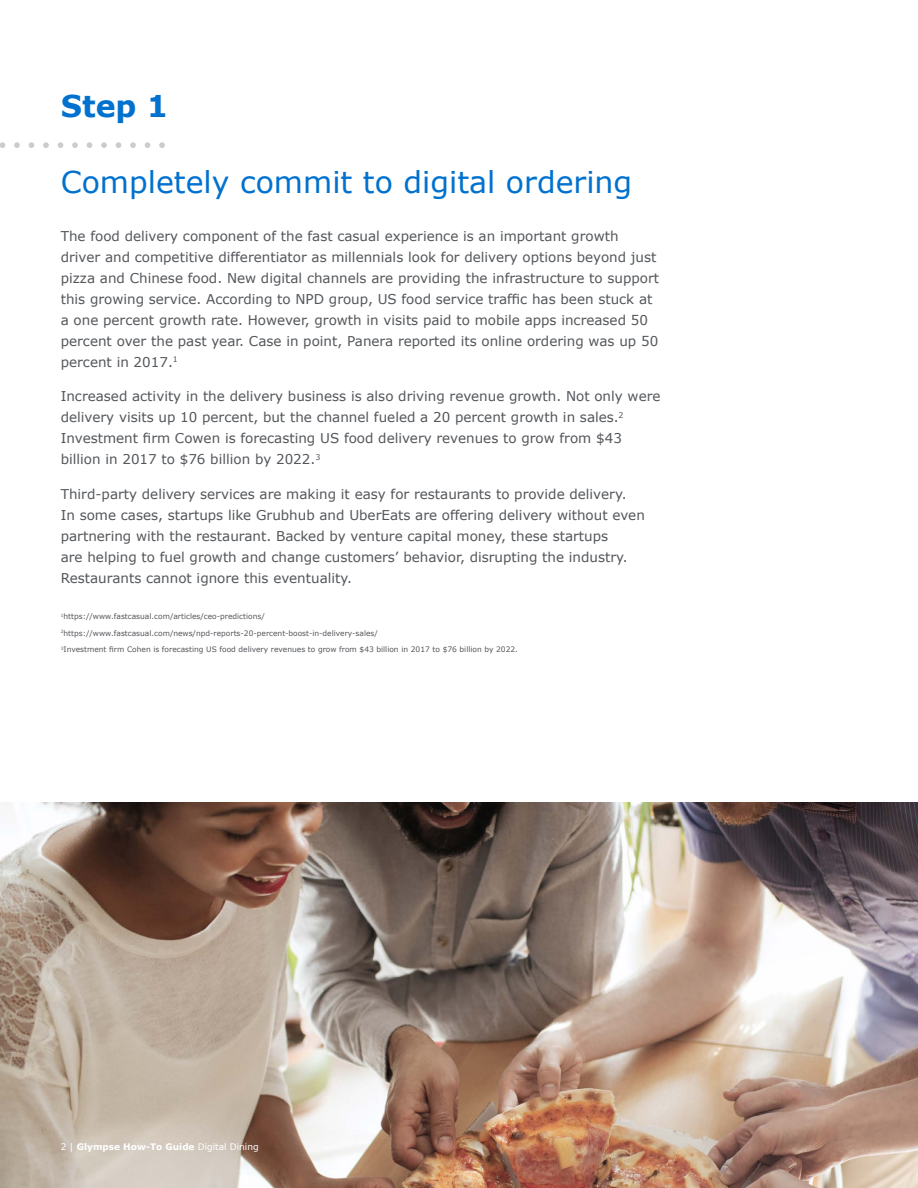
<style>
.page{position:relative;width:918px;height:1188px;background:#fff}
.page>*{position:absolute;margin:0;border:0;box-sizing:border-box;transform-origin:0 0}
.t1{font:30px "Verdana";color:#0071ce}
.t2{font:700 30px "Verdana";color:#0071ce}
.t3{font:13.5px/21px "Verdana";color:#53565a}
.t4{font:700 9px "Verdana";color:#fff}
.t5{font:7.5px "Verdana";color:#53565a}
.s1{font-weight:400}
</style>
<div class="page">
<img style="left:0;top:802px;width:918px;height:386px">
<svg style="left:58px;top:142px;width:5px;height:6px"></svg>
<svg style="left:72px;top:142px;width:6px;height:6px"></svg>
<svg style="left:87px;top:142px;width:5px;height:6px"></svg>
<svg style="left:101px;top:142px;width:6px;height:6px"></svg>
<svg style="left:0;top:142px;width:5px;height:6px"></svg>
<svg style="left:116px;top:142px;width:5px;height:6px"></svg>
<svg style="left:14px;top:142px;width:6px;height:6px"></svg>
<svg style="left:130px;top:142px;width:6px;height:6px"></svg>
<svg style="left:29px;top:142px;width:5px;height:6px"></svg>
<svg style="left:145px;top:142px;width:5px;height:6px"></svg>
<svg style="left:43px;top:142px;width:6px;height:6px"></svg>
<svg style="left:159px;top:142px;width:6px;height:6px"></svg>
<h1 class="t2" style="left:61px;top:87px;width:109px">Step 1</h1>
<h1 class="t1" style="left:61px;top:163px;width:573px">Completely commit to digital ordering</h1>
<p class="t3" style="left:61px;top:225px;width:600px">The food delivery component of the fast casual experience is an important growth driver and competitive differentiator as millennials look for delivery options beyond just pizza and Chinese food. New digital channels are providing the infrastructure to support this growing service. According to NPD group, US food service traffic has been stuck at a one percent growth rate. However, growth in visits paid to mobile apps increased 50 percent over the past year. Case in point, Panera reported its online ordering was up 50 percent in 2017.<sup>1</sup></p>
<p class="t3" style="left:61px;top:386px;width:601px">Increased activity in the delivery business is also driving revenue growth. Not only were delivery visits up 10 percent, but the channel fueled a 20 percent growth in sales.<sup>2<br></sup>Investment firm Cowen is forecasting US food delivery revenues to grow from $43 billion in 2017 to $76 billion by 2022.<sup>3</sup></p>
<p class="t3" style="left:61px;top:483px;width:586px">Third-party delivery services are making it easy for restaurants to provide delivery.<br>In some cases, startups like Grubhub and UberEats are offering delivery without even partnering with the restaurant. Backed by venture capital money, these startups<br>are helping to fuel growth and change customers’ behavior, disrupting the industry.<br>Restaurants cannot ignore this eventuality.</p>
<p class="t5" style="left:61px;top:612px;width:206px"><sup>1</sup>https://www.fastcasual.com/articles/ceo-predictions/</p>
<p class="t5" style="left:61px;top:628px;width:319px"><sup>2</sup>https://www.fastcasual.com/news/npd-reports-20-percent-boost-in-delivery-sales/</p>
<p class="t5" style="left:61px;top:645px;width:459px"><sup>3</sup>Investment firm Cohen is forecasting US food delivery revenues to grow from $43 billion in 2017 to $76 billion by 2022.</p>
<p class="t4" style="left:61px;top:1140px;width:199px"><span class="s1">2 |</span> Glympse How-To Guide <span class="s1">Digital Dining</span></p>
</div>
